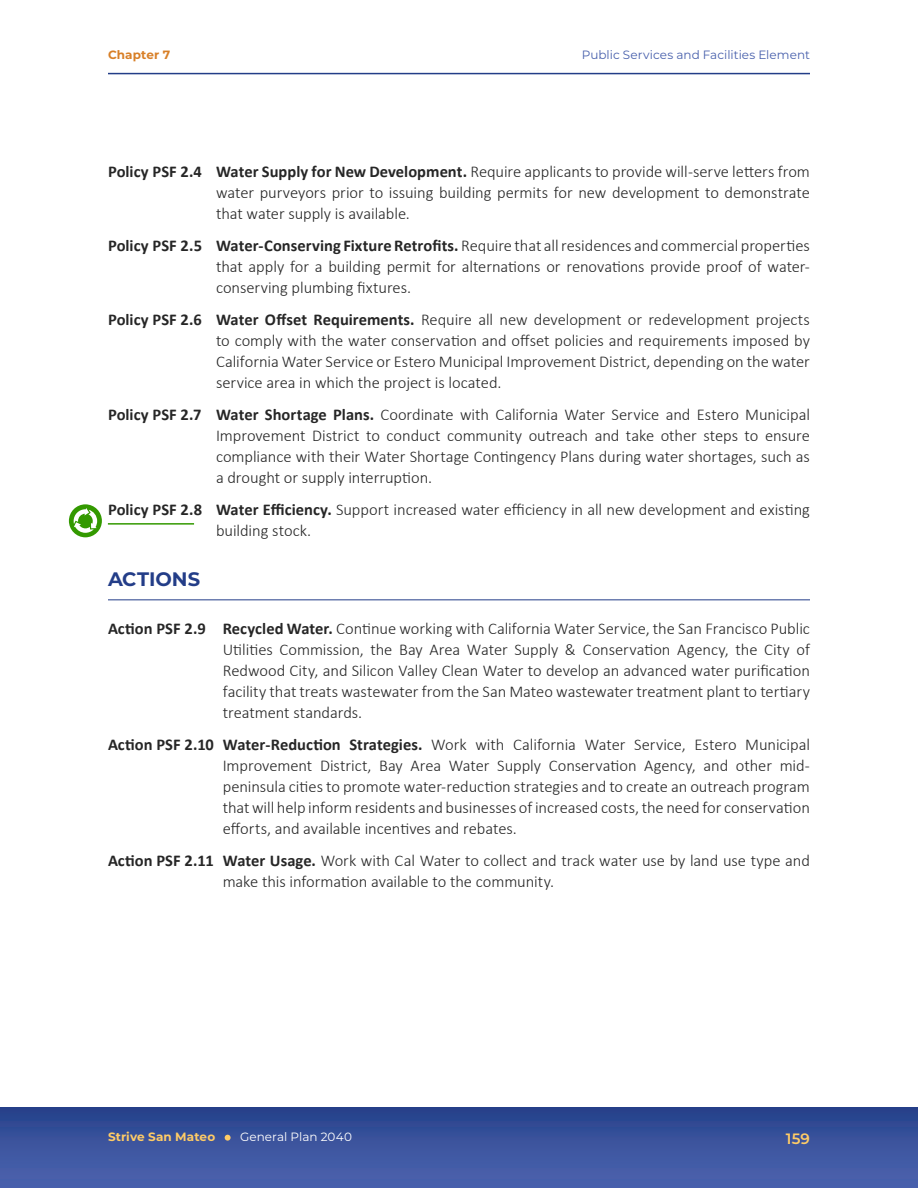
<style>
.page{position:relative;width:918px;height:1188px;background:#fff}
.page>*{position:absolute;margin:0;border:0;box-sizing:border-box;transform-origin:0 0}
.GOALS_POLICIES_ACTION{font:700 19.5px "Montserrat";color:#233d88}
.t1{font:300 16.5px/21px "Calibri";letter-spacing:-.005em;color:#262626;text-align:justify}
.t2{font:600 15px "Montserrat";color:#fc6}
.t3{font:12px "Montserrat";letter-spacing:.005em;color:#4860ac}
.t4{font:12px "Montserrat";letter-spacing:.005em;color:#fff}
.t5{font:700 12px "Montserrat";letter-spacing:.01em;color:#fc6}
.t6{font:700 12px "Montserrat";letter-spacing:.005em;color:#d87f27}
.s1{font-weight:700}
</style>
<div class="page">
<div style="left:0;top:1107px;width:918px;height:81px;background:linear-gradient(to bottom,#28438c,#4e65b0)"></div>
<svg style="left:225px;top:1135px;width:6px;height:6px"></svg>
<hr style="left:108px;top:73px;width:702px;height:1px;background:#233d88">
<hr style="left:108px;top:599px;width:702px;height:1px;background:#233d88">
<div style="left:69px;top:504px;width:33px;height:33px;background:#390;border-radius:50%"></div>
<svg style="left:74px;top:508px;width:23px;height:25px"></svg>
<hr style="left:108px;top:523px;width:86px;height:2px;background:#390">
<p class="t6" style="left:108px;top:46px;width:64px">Chapter 7</p>
<p class="t3" style="left:582px;top:47px;width:230px">Public Services and Facilities Element</p>
<p class="t1" style="left:216px;top:161px;width:595px;text-indent:-108px"><span class="s1">Policy PSF 2.4 Water Supply for New Development.</span> Require applicants to provide will-serve letters from water purveyors prior to issuing building permits for new development to demonstrate that water supply is available.</p>
<p class="t1" style="left:216px;top:235px;width:595px;text-indent:-108px"><span class="s1">Policy PSF 2.5 Water-Conserving Fixture Retrofits.</span> Require that all residences and commercial properties that apply for a building permit for alternations or renovations provide proof of water&shy;conserving plumbing fixtures.</p>
<p class="t1" style="left:216px;top:309px;width:595px;text-indent:-108px"><span class="s1">Policy PSF 2.6 Water Offset Requirements.</span> Require all new development or redevelopment projects to comply with the water conservation and offset policies and requirements imposed by California Water Service or Estero Municipal Improvement District, depending on the water service area in which the project is located.</p>
<p class="t1" style="left:216px;top:404px;width:595px;text-indent:-108px"><span class="s1">Policy PSF 2.7 Water Shortage Plans.</span> Coordinate with California Water Service and Estero Municipal Improvement District to conduct community outreach and take other steps to ensure compliance with their Water Shortage Contingency Plans during water shortages, such as a drought or supply interruption.</p>
<p class="t1" style="left:216px;top:498px;width:595px;text-indent:-108px"><span class="s1">Policy PSF 2.8 Water Efficiency.</span> Support increased water efficiency in all new development and existing building stock.</p>
<p class="GOALS_POLICIES_ACTION" style="left:108px;top:565px;width:94px">ACTIONS</p>
<p class="t1" style="left:223px;top:618px;width:589px;text-indent:-115px"><span class="s1">Action PSF 2.9 Recycled Water.</span> Continue working with California Water Service, the San Francisco Public Utilities Commission, the Bay Area Water Supply &amp; Conservation Agency, the City of Redwood City, and Silicon Valley Clean Water to develop an advanced water purification facility that treats wastewater from the San Mateo wastewater treatment plant to tertiary treatment standards.</p>
<p class="t1" style="left:223px;top:734px;width:589px;text-indent:-115px"><span class="s1">Action PSF 2.10 Water-Reduction Strategies.</span> Work with California Water Service, Estero Municipal Improvement District, Bay Area Water Supply Conservation Agency, and other mid&shy;peninsula cities to promote water-reduction strategies and to create an outreach program that will help inform residents and businesses of increased costs, the need for conservation efforts, and available incentives and rebates.</p>
<p class="t1" style="left:223px;top:849px;width:589px;text-indent:-115px"><span class="s1">Action PSF 2.11 Water Usage.</span> Work with Cal Water to collect and track water use by land use type and make this information available to the community.</p>
<p class="t5" style="left:108px;top:1128px;width:109px">Strive San Mateo</p>
<p class="t4" style="left:240px;top:1128px;width:113px">General Plan 2040</p>
<p class="t2" style="left:786px;top:1128px;width:26px">159</p>
</div>
